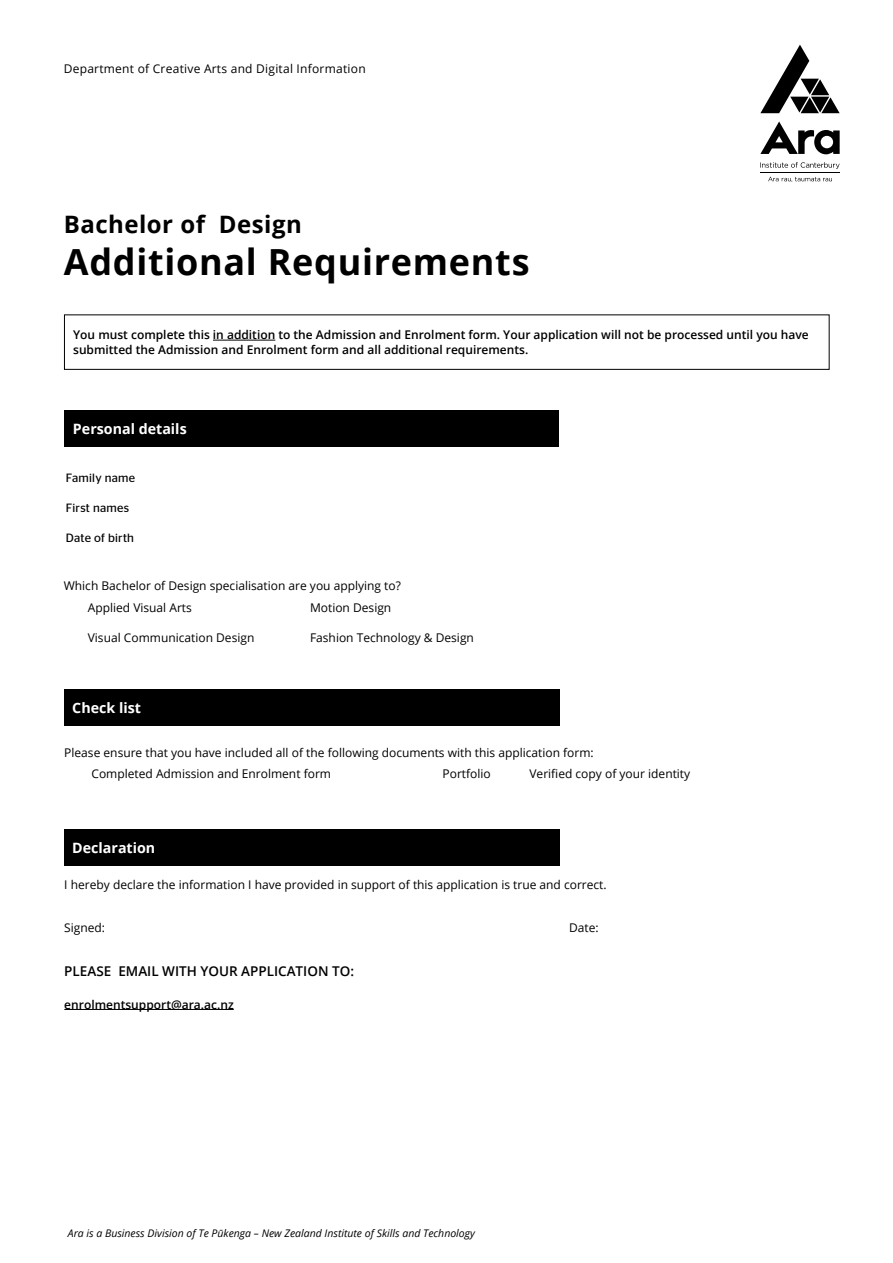
<style>
.page{position:relative;width:893px;height:1263px;background:#fff}
.page>*{position:absolute;margin:0;border:0;box-sizing:border-box;transform-origin:0 0}
.t1{font:700 36px "Open Sans";letter-spacing:.02em;color:#000}
.t2{font:700 24px "Open Sans";letter-spacing:.02em;color:#000}
.t3{font:700 14.25px "Open Sans";color:#fff}
.t4{font:600 13.5px "Open Sans";color:#000}
.t5{font:12px/21.5px "Open Sans";color:#000}
.t6{font:600 12px/15px "Open Sans";color:#000}
.t7{font:12px "Open Sans";letter-spacing:.02em;color:#000}
.t8{font:12px "Stag Sans";letter-spacing:.02em;color:#000}
.t9{font:italic 10.5px "Open Sans";color:#000}
</style>
<div class="page">
<div style="left:64px;top:410px;width:495px;height:36px;background:#000"></div>
<hr style="left:213px;top:340px;width:62px;height:1px;background:#000">
<div style="left:64px;top:315px;width:765px;height:55px;border:1px solid #000"></div>
<hr style="left:64px;top:1009px;width:170px;height:1px;background:#000">
<div style="left:64px;top:690px;width:495px;height:36px;background:#000"></div>
<div style="left:64px;top:829px;width:495px;height:36px;background:#000"></div>
<svg style="left:760px;top:45px;width:80px;height:68px"></svg>
<svg style="left:760px;top:162px;width:80px;height:7px"></svg>
<svg style="left:768px;top:177px;width:64px;height:5px"></svg>
<svg style="left:760px;top:121px;width:80px;height:33px"></svg>
<hr style="left:760px;top:173px;width:80px;height:1px;background:#000">
<p class="t7" style="left:64px;top:60px;width:303px">Department of Creative Arts and Digital Information</p>
<h2 class="t2" style="left:64px;top:207px;width:240px">Bachelor of Design</h2>
<h1 class="t1" style="left:64px;top:237px;width:467px">Additional Requirements</h1>
<p class="t6" style="left:73px;top:327px;width:737px">You must complete this in addition to the Admission and Enrolment form. Your application will not be processed until you have submitted the Admission and Enrolment form and all additional requirements.</p>
<p class="t3" style="left:73px;top:419px;width:115px">Personal details</p>
<p class="t8" style="left:66px;top:471px;width:71px">Family name</p>
<p class="t8" style="left:66px;top:501px;width:65px">First names</p>
<p class="t8" style="left:66px;top:531px;width:70px">Date of birth</p>
<p class="t5" style="left:88px;top:575px;width:315px;text-indent:-24px">Which Bachelor of Design specialisation are you applying to?<br>Applied Visual Arts</p>
<p class="t5" style="left:310px;top:596px;width:83px">Motion Design</p>
<p class="t5" style="left:88px;top:626px;width:168px">Visual Communication Design</p>
<p class="t5" style="left:310px;top:626px;width:165px">Fashion Technology &amp; Design</p>
<p class="t3" style="left:72px;top:698px;width:70px">Check list</p>
<p class="t5" style="left:91px;top:741px;width:504px;text-indent:-27px">Please ensure that you have included all of the following documents with this application form:<br>Completed Admission and Enrolment form</p>
<p class="t5" style="left:442px;top:763px;width:50px">Portfolio</p>
<p class="t5" style="left:529px;top:763px;width:162px">Verified copy of your identity</p>
<p class="t3" style="left:72px;top:838px;width:85px">Declaration</p>
<p class="t5" style="left:64px;top:874px;width:544px">I hereby declare the information I have provided in support of this application is true and correct.</p>
<p class="t5" style="left:64px;top:917px;width:42px">Signed:</p>
<p class="t5" style="left:569px;top:917px;width:31px">Date:</p>
<p class="t4" style="left:64px;top:962px;width:291px">PLEASE EMAIL WITH YOUR APPLICATION TO:</p>
<p class="t6" style="left:64px;top:996px;width:171px">enrolmentsupport@ara.ac.nz</p>
<p class="t9" style="left:68px;top:1226px;width:409px">Ara is a Business Division of Te Pūkenga – New Zealand Institute of Skills and Technology</p>
</div>
